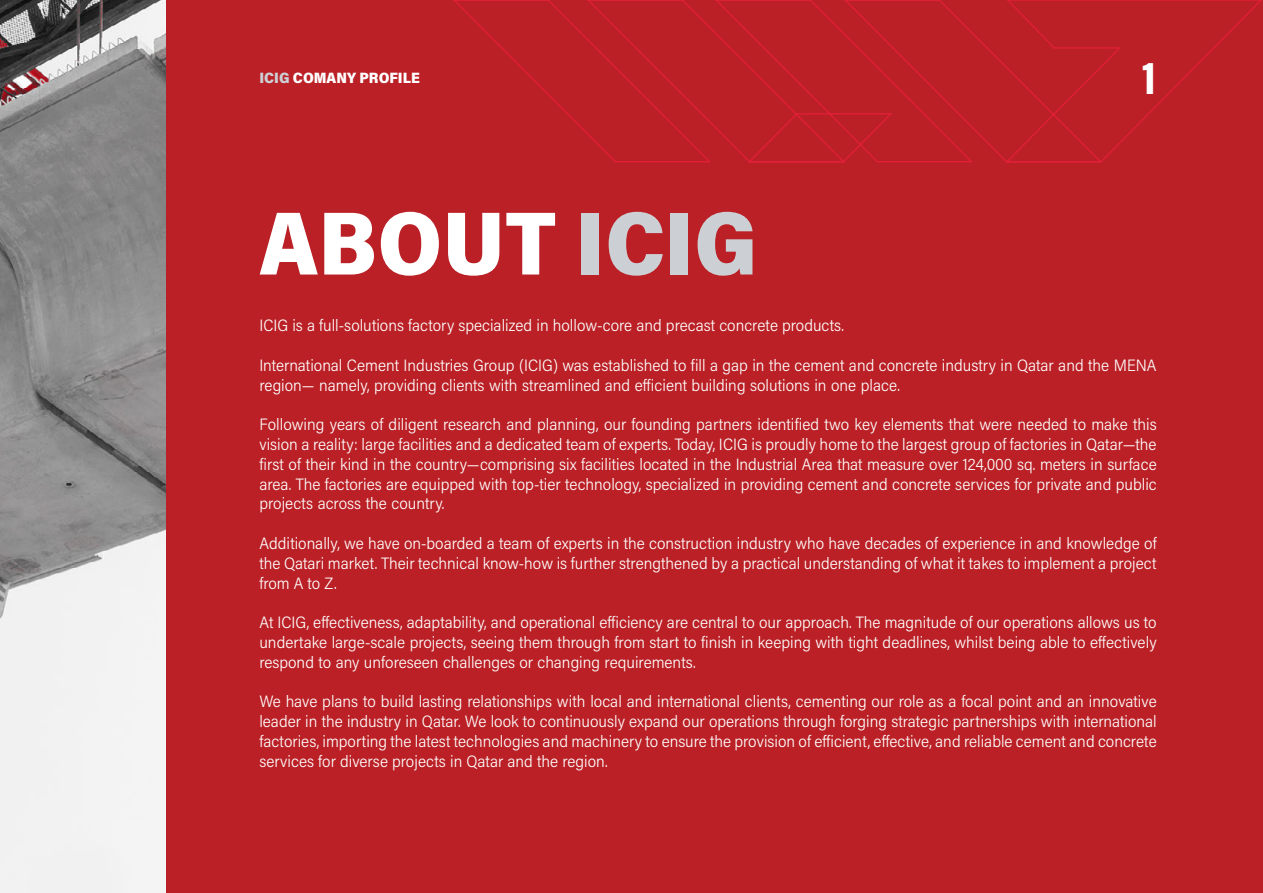
<style>
.page{position:relative;width:1263px;height:893px;background:#ba2025}
.page>*{position:absolute;margin:0;border:0;box-sizing:border-box;transform-origin:0 0}
.t1{font:900 90px "Acumin Pro Semi Cond";letter-spacing:.005em;color:#fff}
.t2{font:700 45px "Acumin Pro Semi Cond";color:#fff}
.t3{font:300 16.5px/19.8px "Acumin Pro Semi Cond";color:#fff;text-align:justify}
.t4{font:900 15px "Acumin Pro Semi Cond";color:#fff}
.s1{color:#ccd0d5}
</style>
<div class="page">
<img style="left:0;top:0;width:166px;height:893px">
<svg style="left:453px;top:0;width:809px;height:163px"></svg>
<p class="t4" style="left:259px;top:67px;width:162px"><span class="s1">ICIG</span> COMANY PROFILE</p>
<h1 class="t1" style="left:259px;top:180px;width:499px">ABOUT <span class="s1">ICIG</span></h1>
<h2 class="t2" style="left:1142px;top:47px;width:16px">1</h2>
<p class="t3" style="left:259px;top:315px;width:586px">ICIG is a full-solutions factory specialized in hollow-core and precast concrete products.</p>
<p class="t3" style="left:259px;top:355px;width:899px">International Cement Industries Group (ICIG) was established to fill a gap in the cement and concrete industry in Qatar and the MENA region— namely, providing clients with streamlined and efficient building solutions in one place.</p>
<p class="t3" style="left:259px;top:414px;width:899px">Following years of diligent research and planning, our founding partners identified two key elements that were needed to make this vision a reality: large facilities and a dedicated team of experts. Today, ICIG is proudly home to the largest group of factories in Qatar—the first of their kind in the country—comprising six facilities located in the Industrial Area that measure over 124,000 sq. meters in surface area. The factories are equipped with top-tier technology, specialized in providing cement and concrete services for private and public projects across the country.</p>
<p class="t3" style="left:259px;top:533px;width:899px">Additionally, we have on-boarded a team of experts in the construction industry who have decades of experience in and knowledge of the Qatari market. Their technical know-how is further strengthened by a practical understanding of what it takes to implement a project from A to Z.</p>
<p class="t3" style="left:259px;top:612px;width:899px">At ICIG, effectiveness, adaptability, and operational efficiency are central to our approach. The magnitude of our operations allows us to undertake large-scale projects, seeing them through from start to finish in keeping with tight deadlines, whilst being able to effectively respond to any unforeseen challenges or changing requirements.</p>
<p class="t3" style="left:259px;top:691px;width:899px">We have plans to build lasting relationships with local and international clients, cementing our role as a focal point and an innovative leader in the industry in Qatar. We look to continuously expand our operations through forging strategic partnerships with international factories, importing the latest technologies and machinery to ensure the provision of efficient, effective, and reliable cement and concrete services for diverse projects in Qatar and the region.</p>
</div>
